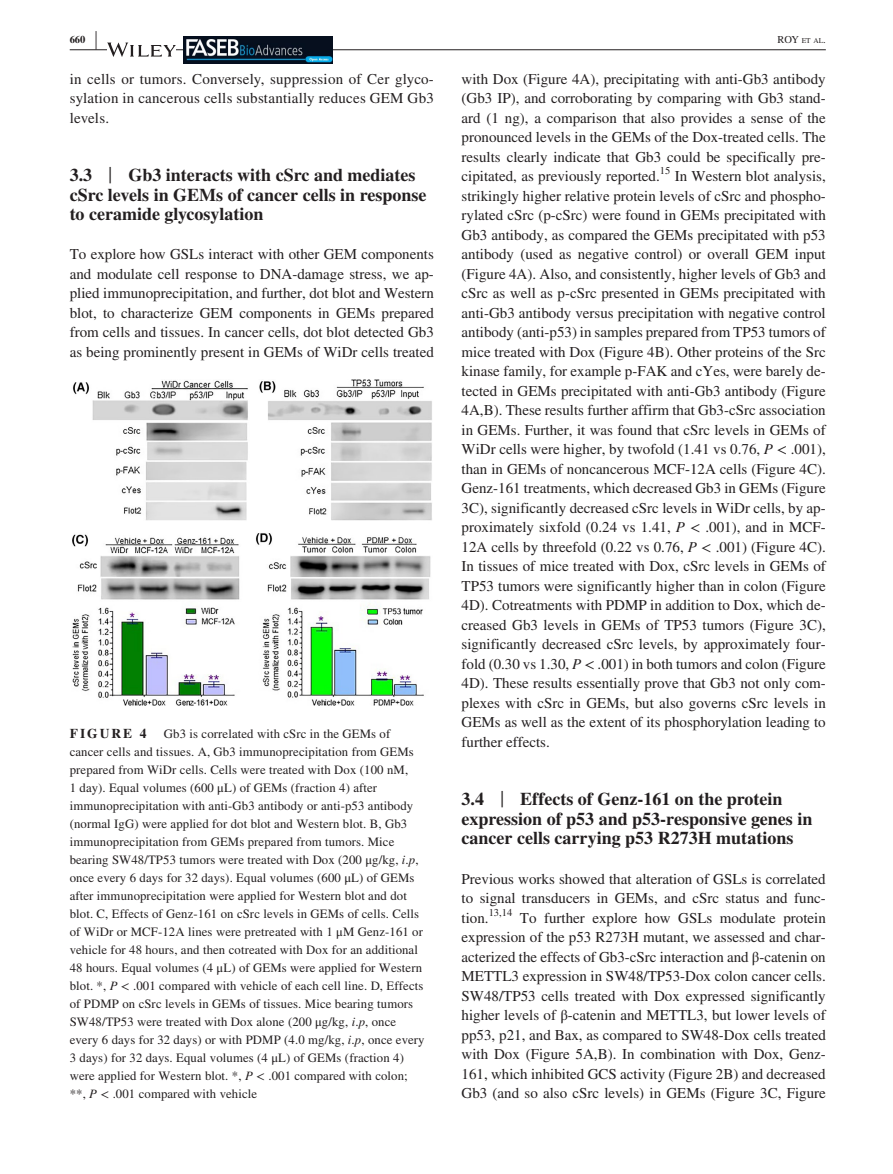
<style>
.page{position:relative;width:893px;height:1174px;background:#fff}
.page>*{position:absolute;margin:0;border:0;box-sizing:border-box;transform-origin:0 0}
.t1{font:700 25.95px "STIX";color:#231f20;scale:.36 1}
.t2{font:700 18px/19.5px "STIX";color:#231f20}
.t3{font:15px/19.5px "STIX";color:#231f20;text-align:justify}
.t4{font:700 13.5px "STIX";letter-spacing:.15em;color:#231f20}
.t5{font:12.75px/18px "STIX";letter-spacing:.01em;color:#231f20}
.t6{font:10.5px "STIX";color:#231f20}
.t7{font:10.5px "STIX";color:#231f20}
.t8{font:700 10.5px "STIX";color:#231f20}
.s1{font-size:7.35px}
.s2{font-weight:400;font-size:23.7px}
.s3{font-style:italic}
.s4{color:#fff}
</style>
<div class="page">
<hr style="left:70px;top:49px;width:756px;height:1px;background:#231f20">
<svg style="left:107px;top:43px;width:69px;height:14px"></svg>
<img style="left:183px;top:36px;width:149px;height:27px">
<img style="left:72px;top:380px;width:360px;height:325px">
<p class="t8" style="left:70px;top:33px;width:17px">660</p>
<h1 class="t1" style="left:95px;top:25px;width:7px">|</h1>
<p class="t6" style="left:778px;top:32px;width:50px">ROY <span class="s1">et al</span>.</p>
<p class="t3" style="left:70px;top:70px;width:366px">in cells or tumors. Conversely, suppression of Cer glyco&shy;sylation in cancerous cells substantially reduces GEM Gb3 levels.</p>
<p class="t3" style="left:462px;top:70px;width:366px">with Dox (Figure 4A), precipitating with anti-Gb3 antibody (Gb3 IP), and corroborating by comparing with Gb3 stand&shy;ard (1 ng), a comparison that also provides a sense of the pronounced levels in the GEMs of the Dox-treated cells. The results clearly indicate that Gb3 could be specifically pre&shy;cipitated, as previously reported.</p>
<p class="t2" style="left:70px;top:165px;width:358px">3.3 <span class="s2">|</span> Gb3 interacts with cSrc and mediates cSrc levels in GEMs of cancer cells in response to ceramide glycosylation</p>
<p class="t3" style="left:70px;top:245px;width:366px">To explore how GSLs interact with other GEM components and modulate cell response to DNA-damage stress, we ap&shy;plied immunoprecipitation, and further, dot blot and Western blot, to characterize GEM components in GEMs prepared from cells and tissues. In cancer cells, dot blot detected Gb3 as being prominently present in GEMs of WiDr cells treated</p>
<p class="t7" style="left:660px;top:164px;width:12px">15</p>
<p class="t3" style="left:462px;top:167px;width:366px;text-indent:213px">In Western blot analysis, strikingly higher relative protein levels of cSrc and phospho&shy;rylated cSrc (p-cSrc) were found in GEMs precipitated with Gb3 antibody, as compared the GEMs precipitated with p53 antibody (used as negative control) or overall GEM input (Figure 4A). Also, and consistently, higher levels of Gb3 and cSrc as well as p-cSrc presented in GEMs precipitated with anti-Gb3 antibody versus precipitation with negative control antibody (anti-p53) in samples prepared from TP53 tumors of mice treated with Dox (Figure 4B). Other proteins of the Src kinase family, for example p-FAK and cYes, were barely de&shy;tected in GEMs precipitated with anti-Gb3 antibody (Figure 4A,B). These results further affirm that Gb3-cSrc association in GEMs. Further, it was found that cSrc levels in GEMs of WiDr cells were higher, by twofold (1.41 vs 0.76, <span class="s3">P</span> &lt; .001), than in GEMs of noncancerous MCF-12A cells (Figure 4C).<br>Genz-161 treatments, which decreased Gb3 in GEMs (Figure 3C), significantly decreased cSrc levels in WiDr cells, by ap&shy;proximately sixfold (0.24 vs 1.41, <span class="s3">P</span> &lt; .001), and in MCF-12A cells by threefold (0.22 vs 0.76, <span class="s3">P</span> &lt; .001) (Figure 4C).<br>In tissues of mice treated with Dox, cSrc levels in GEMs of TP53 tumors were significantly higher than in colon (Figure 4D). Cotreatments with PDMP in addition to Dox, which de&shy;creased Gb3 levels in GEMs of TP53 tumors (Figure 3C), significantly decreased cSrc levels, by approximately four&shy;fold (0.30 vs 1.30, <span class="s3">P</span> &lt; .001) in both tumors and colon (Figure 4D). These results essentially prove that Gb3 not only com&shy;plexes with cSrc in GEMs, but also governs cSrc levels in GEMs as well as the extent of its phosphorylation leading to further effects.</p>
<p class="t4" style="left:70px;top:725px;width:78px">FIGURE 4</p>
<p class="t5" style="left:70px;top:725px;width:358px;text-indent:94px">Gb3 is correlated with cSrc in the GEMs of cancer cells and tissues. A, Gb3 immunoprecipitation from GEMs prepared from WiDr cells. Cells were treated with Dox (100 nM,<br>1 day). Equal volumes (600 μL) of GEMs (fraction 4) after immunoprecipitation with anti-Gb3 antibody or anti-p53 antibody (normal IgG) were applied for dot blot and Western blot. B, Gb3 immunoprecipitation from GEMs prepared from tumors. Mice bearing SW48/TP53 tumors were treated with Dox (200 μg/kg, <span class="s3">i</span>.<span class="s3">p</span>, once every 6 days for 32 days). Equal volumes (600 μL) of GEMs after immunoprecipitation were applied for Western blot and dot blot. C, Effects of Genz-161 on cSrc levels in GEMs of cells. Cells of WiDr or MCF-12A lines were pretreated with 1 μM Genz-161 or vehicle for 48 hours, and then cotreated with Dox for an additional 48 hours. Equal volumes (4 μL) of GEMs were applied for Western blot. *, <span class="s3">P</span> &lt; .001 compared with vehicle of each cell line. D, Effects of PDMP on cSrc levels in GEMs of tissues. Mice bearing tumors SW48/TP53 were treated with Dox alone (200 μg/kg, <span class="s3">i</span>.<span class="s3">p</span>, once every 6 days for 32 days) or with PDMP (4.0 mg/kg, <span class="s3">i</span>.<span class="s3">p</span>, once every 3 days) for 32 days. Equal volumes (4 μL) of GEMs (fraction 4) were applied for Western blot. *, <span class="s3">P</span> &lt; .001 compared with colon; **, <span class="s3">P</span> &lt; .001 compared with vehicle <span class="s4">[Colour figure can be viewed at</span></p>
<p class="t2" style="left:462px;top:789px;width:352px">3.4 <span class="s2">|</span> Effects of Genz-161 on the protein expression of p53 and p53-responsive genes in cancer cells carrying p53 R273H mutations</p>
<p class="t3" style="left:462px;top:869px;width:366px">Previous works showed that alteration of GSLs is correlated to signal transducers in GEMs, and cSrc status and func&shy;tion.</p>
<p class="t7" style="left:489px;top:905px;width:25px">13,14</p>
<p class="t3" style="left:462px;top:908px;width:366px;text-indent:58px">To further explore how GSLs modulate protein expression of the p53 R273H mutant, we assessed and char&shy;acterized the effects of Gb3-cSrc interaction and β-catenin on METTL3 expression in SW48/TP53-Dox colon cancer cells.<br>SW48/TP53 cells treated with Dox expressed significantly higher levels of β-catenin and METTL3, but lower levels of pp53, p21, and Bax, as compared to SW48-Dox cells treated with Dox (Figure 5A,B). In combination with Dox, Genz-161, which inhibited GCS activity (Figure 2B) and decreased Gb3 (and so also cSrc levels) in GEMs (Figure 3C, Figure</p>
</div>
